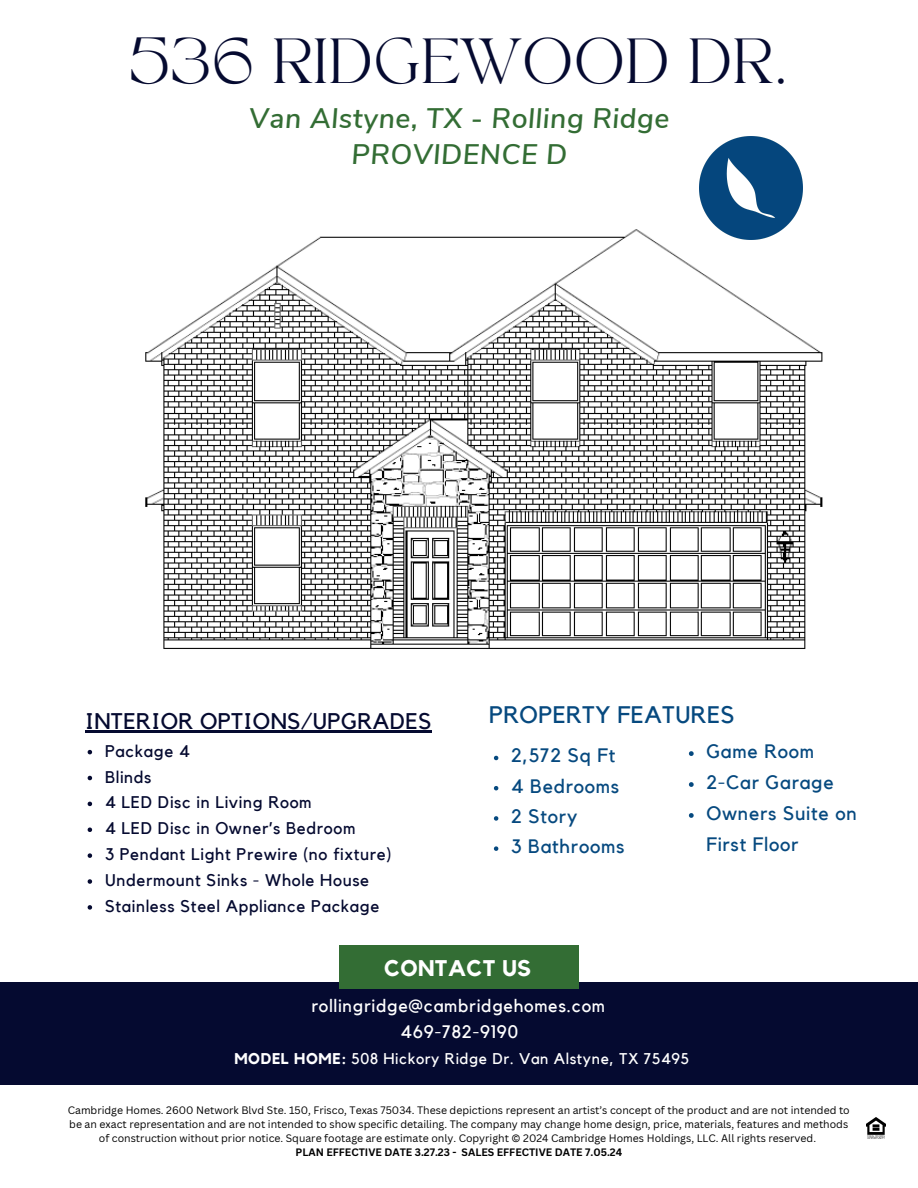
<style>
.page{position:relative;width:918px;height:1188px;background:#fff}
.page>*{position:absolute;margin:0;border:0;box-sizing:border-box;transform-origin:0 0}
.t1{font:44.55px "TANAEGEAN";letter-spacing:.02em;color:#050a30}
.t2{font:italic 600 28.2px/36px "Nunito Sans";letter-spacing:.02em;color:#336d34;text-align:center}
.t3{font:23.85px "Kollektif";letter-spacing:.02em;color:#06497f}
.t4{font:22.5px "Kollektif";letter-spacing:.02em;color:#050a30}
.t5{font:700 22.5px "Kollektif";letter-spacing:.02em;color:#fff}
.t6{font:19.35px/30.9px "Kollektif";letter-spacing:.04em;color:#06497f}
.t7{font:18px "Kollektif";letter-spacing:.04em;color:#fff}
.t8{font:17.85px "Kollektif";letter-spacing:.04em;color:#fff}
.t9{font:16.8px "Kollektif";letter-spacing:.04em;color:#050a30}
.t10{font:15.45px "Kollektif";letter-spacing:.04em;color:#fff}
.t11{font:10.5px/14px "Canva Sans";color:#000;text-align:center}
.t12{font:700 10.5px "Canva Sans";color:#000}
.s1{font-weight:700}
</style>
<div class="page">
<div style="left:0;top:982px;width:918px;height:102px;background:#050a30"></div>
<img style="left:867px;top:1117px;width:19px;height:22px">
<div style="left:340px;top:945px;width:239px;height:44px;background:#336d34"></div>
<img style="left:145px;top:229px;width:678px;height:420px">
<img style="left:699px;top:136px;width:104px;height:104px">
<hr style="left:85px;top:731px;width:347px;height:2px;background:#050a30">
<svg style="left:88px;top:750px;width:4px;height:4px"></svg>
<svg style="left:88px;top:776px;width:4px;height:4px"></svg>
<svg style="left:88px;top:802px;width:4px;height:4px"></svg>
<svg style="left:88px;top:828px;width:4px;height:4px"></svg>
<svg style="left:88px;top:853px;width:4px;height:5px"></svg>
<svg style="left:88px;top:879px;width:4px;height:5px"></svg>
<svg style="left:88px;top:905px;width:4px;height:5px"></svg>
<svg style="left:494px;top:756px;width:4px;height:4px"></svg>
<svg style="left:494px;top:786px;width:4px;height:4px"></svg>
<svg style="left:494px;top:816px;width:4px;height:5px"></svg>
<svg style="left:494px;top:846px;width:4px;height:5px"></svg>
<svg style="left:689px;top:751px;width:5px;height:5px"></svg>
<svg style="left:689px;top:782px;width:5px;height:5px"></svg>
<svg style="left:689px;top:813px;width:5px;height:5px"></svg>
<p class="t1" style="left:130px;top:36px;width:660px">536 RIDGEWOOD DR.</p>
<p class="t2" style="left:249px;top:100px;width:422px">Van Alstyne, TX - Rolling Ridge<br>PROVIDENCE D</p>
<p class="t4" style="left:85px;top:710px;width:348px">INTERIOR OPTIONS/UPGRADES</p>
<h4 class="t9" style="left:105px;top:743px;width:86px">Package 4</h4>
<p class="t9" style="left:105px;top:769px;width:48px">Blinds</p>
<p class="t9" style="left:105px;top:795px;width:208px">4 LED Disc in Living Room</p>
<p class="t9" style="left:105px;top:821px;width:252px">4 LED Disc in Owner’s Bedroom</p>
<p class="t9" style="left:105px;top:847px;width:288px">3 Pendant Light Prewire (no fixture)</p>
<p class="t9" style="left:105px;top:872px;width:266px">Undermount Sinks - Whole House</p>
<p class="t9" style="left:105px;top:898px;width:276px">Stainless Steel Appliance Package</p>
<p class="t3" style="left:489px;top:704px;width:247px">PROPERTY FEATURES</p>
<h3 class="t6" style="left:511px;top:741px;width:106px">2,572 Sq Ft</h3>
<p class="t6" style="left:511px;top:771px;width:110px">4 Bedrooms</p>
<p class="t6" style="left:511px;top:801px;width:68px">2 Story</p>
<p class="t6" style="left:511px;top:832px;width:115px">3 Bathrooms</p>
<p class="t6" style="left:706px;top:737px;width:109px">Game Room</p>
<p class="t6" style="left:706px;top:768px;width:129px">2-Car Garage</p>
<p class="t6" style="left:706px;top:799px;width:152px">Owners Suite on<br>First Floor</p>
<h2 class="t5" style="left:384px;top:957px;width:148px">CONTACT US</h2>
<p class="t8" style="left:311px;top:997px;width:295px">rollingridge@cambridgehomes.com</p>
<p class="t10" style="left:234px;top:1052px;width:456px"><span class="s1">MODEL HOME:</span> 508 Hickory Ridge Dr. Van Alstyne, TX 75495</p>
<p class="t11" style="left:68px;top:1103px;width:784px">Cambridge Homes. 2600 Network Blvd Ste. 150, Frisco, Texas 75034. These depictions represent an artist’s concept of the product and are not intended to be an exact representation and are not intended to show specific detailing. The company may change home design, price, materials, features and methods of construction without prior notice. Square footage are estimate only. Copyright © 2024 Cambridge Homes Holdings, LLC. All rights reserved.</p>
<p class="t12" style="left:296px;top:1145px;width:328px">PLAN EFFECTIVE DATE 3.27.23 - SALES EFFECTIVE DATE 7.05.24</p>
<p class="t7" style="left:401px;top:1023px;width:119px">469-782-9190</p>
</div>
